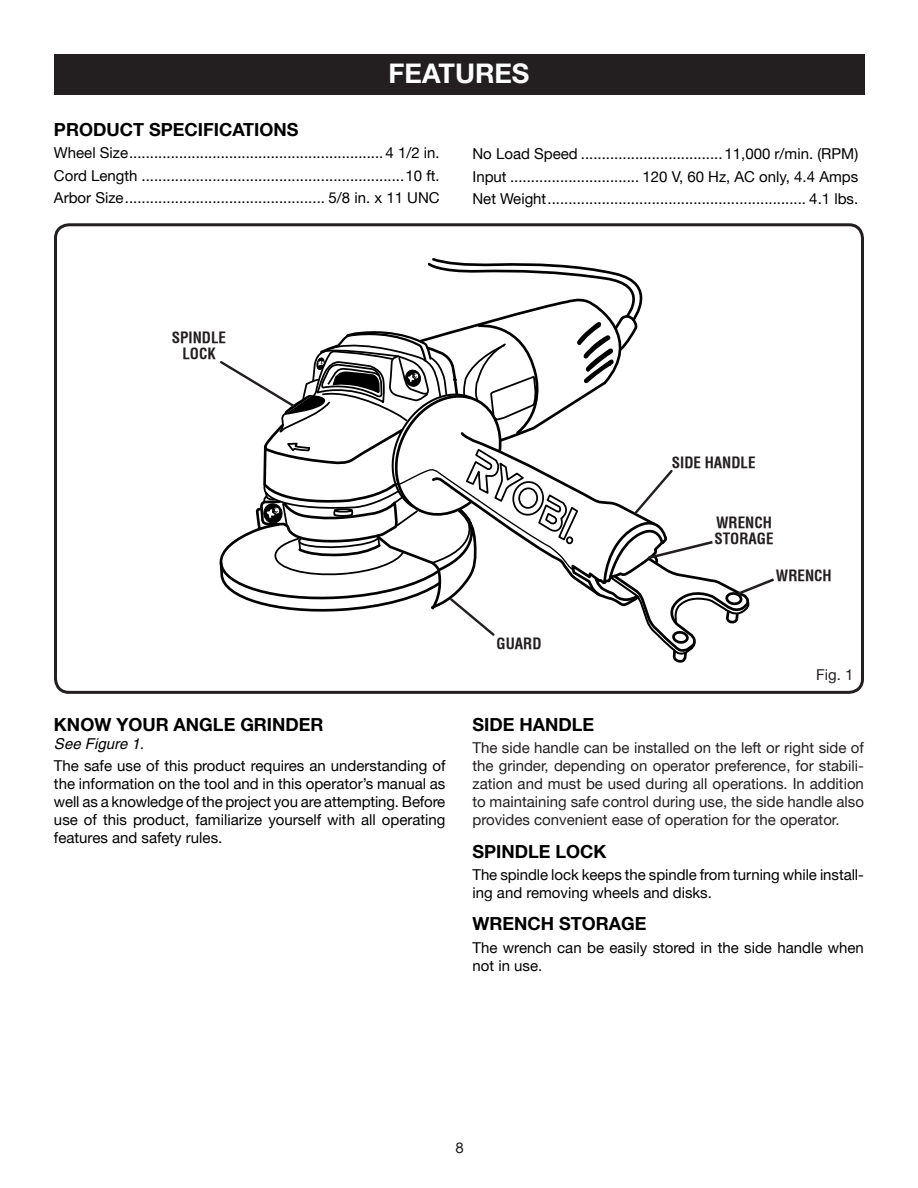
<style>
.page{position:relative;width:918px;height:1188px;background:#fff}
.page>*{position:absolute;margin:0;border:0;box-sizing:border-box;transform-origin:0 0}
.t1{font:700 27px "Helvetica Neue";color:#fff}
.t2{font:700 18px "Helvetica Neue";color:#000}
.t3{font:15px/18px "Helvetica Neue";color:#000;text-align:justify}
.t4{font:15px/18px "Helvetica Neue";color:#231f20;text-align:justify}
.t5{font:700 condensed 15px/15.8px "Helvetica";color:#231f20;text-align:center}
.t6{font:italic 15px "Helvetica";color:#000}
</style>
<div class="page">
<svg style="left:54px;top:223px;width:810px;height:469px"></svg>
<div style="left:54px;top:54px;width:811px;height:40px;background:#231f20"></div>
<svg style="left:218px;top:258px;width:559px;height:405px"></svg>
<h1 class="t1" style="left:389px;top:56px;width:143px">FEATURES</h1>
<p class="t2" style="left:54px;top:118px;width:246px">PRODUCT SPECIFICATIONS</p>
<p class="t3" style="left:54px;top:141px;width:387px;line-height:22.5px">Wheel Size ............................................................. 4 1/2 in.<br>Cord Length ...............................................................10 ft.<br>Arbor Size ................................................ 5/8 in. x 11 UNC</p>
<p class="t3" style="left:472px;top:142px;width:387px;line-height:22.5px">No Load Speed ..................................11,000 r/min. (RPM)<br>Input ............................... 120 V, 60 Hz, AC only, 4.4 Amps Net Weight .............................................................. 4.1 lbs.</p>
<p class="t5" style="left:172px;top:330px;width:56px">SPINDLE<br>LOCK</p>
<p class="t2" style="left:54px;top:713px;width:271px">KNOW YOUR ANGLE GRINDER</p>
<p class="t6" style="left:54px;top:735px;width:92px">See Figure 1.</p>
<p class="t3" style="left:54px;top:757px;width:393px">The safe use of this product requires an understanding of the information on the tool and in this operator’s manual as well as a knowledge of the project you are attempting. Before use of this product, familiarize yourself with all operating features and safety rules.</p>
<p class="t5" style="left:672px;top:454px;width:85px">SIDE HANDLE</p>
<p class="t5" style="left:714px;top:515px;width:61px;text-align:left">WRENCH<br>STORAGE</p>
<p class="t5" style="left:497px;top:636px;width:46px">GUARD</p>
<p class="t5" style="left:776px;top:567px;width:57px">WRENCH</p>
<p class="t4" style="left:816px;top:665px;width:39px">Fig. 1</p>
<p class="t2" style="left:472px;top:713px;width:123px">SIDE HANDLE</p>
<p class="t4" style="left:472px;top:739px;width:393px">The side handle can be installed on the left or right side of the grinder, depending on operator preference, for stabili&shy;zation and must be used during all operations. In addition to maintaining safe control during use, the side handle also provides convenient ease of operation for the operator.</p>
<p class="t2" style="left:472px;top:840px;width:136px">SPINDLE LOCK</p>
<p class="t3" style="left:472px;top:865px;width:393px">The spindle lock keeps the spindle from turning while install&shy;ing and removing wheels and disks.</p>
<p class="t2" style="left:472px;top:913px;width:176px">WRENCH STORAGE</p>
<p class="t3" style="left:472px;top:938px;width:393px">The wrench can be easily stored in the side handle when not in use.</p>
<p class="t4" style="left:456px;top:1139px;width:10px">8</p>
</div>
